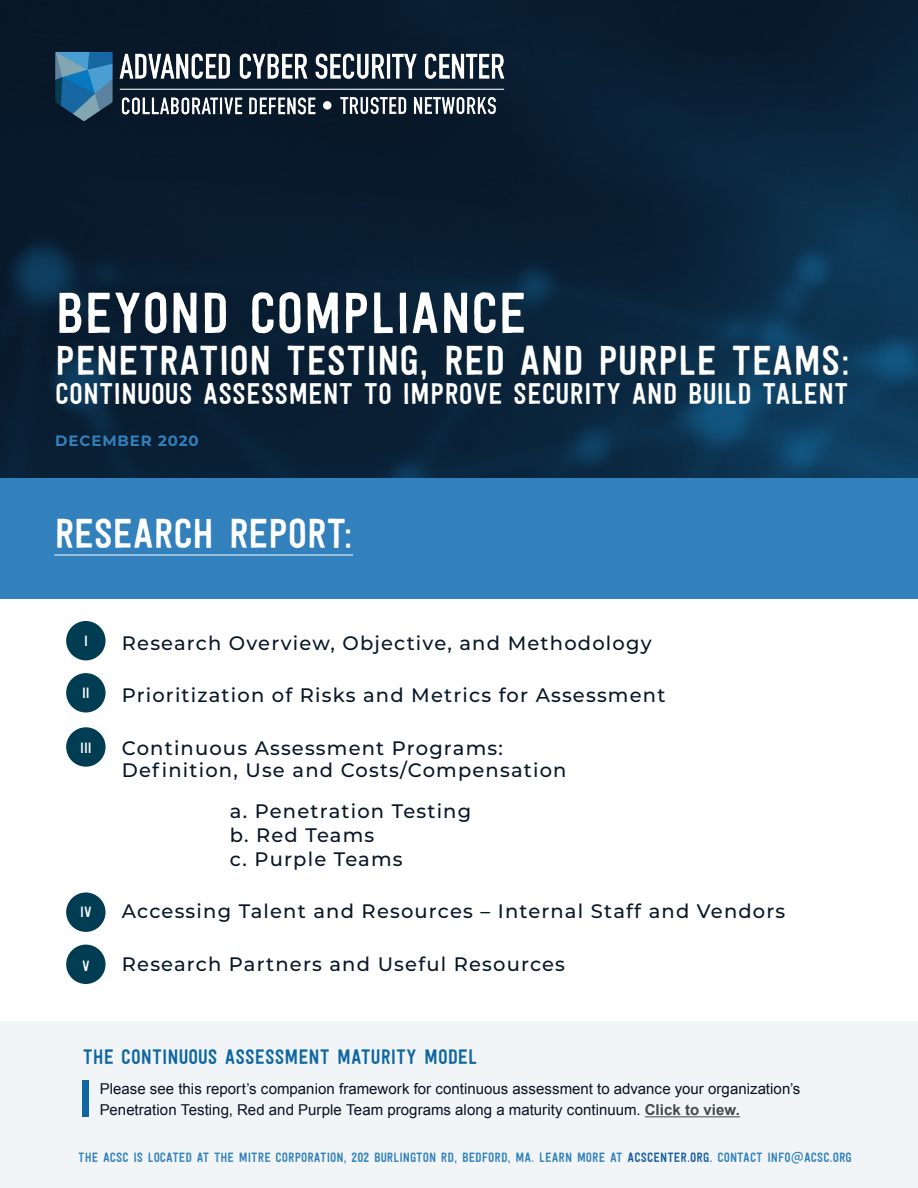
<style>
.page{position:relative;width:918px;height:1188px;background:#fff}
.page>*{position:absolute;margin:0;border:0;box-sizing:border-box;transform-origin:0 0}
.Content_24{font:58.5px "Festivo Letters No 19";color:#fff}
.Content_24-2{font:42px "Festivo Letters No 19";color:#fff}
.Content_24-3{font:30px "Festivo Letters No 19";color:#fff}
.Caption_Indent{font:21px "Festivo Letters No 19";color:#0f66a1}
.Content_24-4{font:500 19.5px "Montserrat";letter-spacing:.06em;color:#081728}
.Caption_Indent-2{font:15px/21px "Arial";letter-spacing:.005em;color:#071221}
.Content_24-5{font:700 15px "Montserrat";letter-spacing:.06em;color:#3381bc}
.t1{font:15px "Festivo Letters No 19";color:#fff}
.Caption_Indent-3{font:13.5px "Festivo Letters No 19";color:#3381bc}
.s1{font-weight:700;color:#42494e}
.s2{color:#175d9e}
</style>
<div class="page">
<div style="left:0;top:1022px;width:918px;height:166px;background:#f1f5f7"></div>
<hr style="left:645px;top:1116px;width:95px;height:1px;background:#42494e">
<div style="left:82px;top:1080px;width:7px;height:36px;background:#0f66a1"></div>
<img style="left:0;top:0;width:918px;height:478px">
<img style="left:43px;top:41px;width:472px;height:89px">
<div style="left:0;top:478px;width:918px;height:120px;background:#3381bc"></div>
<hr style="left:54px;top:555px;width:299px;height:1px;background:#fff">
<div style="left:66px;top:621px;width:40px;height:39px;background:#003d52;border-radius:50%"></div>
<div style="left:66px;top:673px;width:40px;height:39px;background:#003d52;border-radius:50%"></div>
<div style="left:66px;top:727px;width:40px;height:40px;background:#003d52;border-radius:50%"></div>
<div style="left:66px;top:892px;width:40px;height:40px;background:#003d52;border-radius:50%"></div>
<div style="left:66px;top:945px;width:40px;height:39px;background:#003d52;border-radius:50%"></div>
<p class="Content_24" style="left:55px;top:278px;width:473px">BEYOND COMPLIANCE</p>
<p class="Content_24-2" style="left:55px;top:336px;width:797px">PENETRATION TESTING, RED AND PURPLE TEAMS:</p>
<p class="Content_24-3" style="left:55px;top:375px;width:795px">CONTINUOUS ASSESSMENT TO IMPROVE SECURITY AND BUILD TALENT</p>
<p class="Content_24-5" style="left:55px;top:430px;width:145px">DECEMBER 2020</p>
<h2 class="Content_24-2" style="left:54px;top:508px;width:300px">RESEARCH REPORT:</h2>
<h2 class="t1" style="left:84px;top:631px;width:5px">I</h2>
<h2 class="t1" style="left:82px;top:684px;width:9px">II</h2>
<h2 class="t1" style="left:80px;top:738px;width:13px">III</h2>
<h2 class="t1" style="left:80px;top:903px;width:13px">IV</h2>
<h2 class="t1" style="left:82px;top:957px;width:9px">V</h2>
<p class="Content_24-4" style="left:122px;top:629px;width:531px">Research Overview, Objective, and Methodology</p>
<p class="Content_24-4" style="left:122px;top:682px;width:545px">Prioritization of Risks and Metrics for Assessment</p>
<p class="Content_24-4" style="left:122px;top:734px;width:383px">Continuous Assessment Programs:</p>
<p class="Content_24-4" style="left:122px;top:757px;width:446px">Definition, Use and Costs/Compensation</p>
<p class="Content_24-4" style="left:230px;top:797px;width:243px">a. Penetration Testing</p>
<p class="Content_24-4" style="left:230px;top:821px;width:146px">b. Red Teams</p>
<p class="Content_24-4" style="left:230px;top:845px;width:174px">c. Purple Teams</p>
<p class="Content_24-4" style="left:122px;top:898px;width:665px">Accessing Talent and Resources – Internal Staff and Vendors</p>
<p class="Content_24-4" style="left:122px;top:950px;width:445px">Research Partners and Useful Resources</p>
<p class="Caption_Indent" style="left:83px;top:1044px;width:396px">THE CONTINUOUS ASSESSMENT MATURITY MODEL</p>
<p class="Caption_Indent-2" style="left:100px;top:1079px;width:702px">Please see this report’s companion framework for continuous assessment to advance your organization’s<br>Penetration Testing, Red and Purple Team programs along a maturity continuum. <span class="s1">Click to view.</span></p>
<p class="Caption_Indent-3" style="left:78px;top:1149px;width:775px">THE ACSC IS LOCATED AT THE MITRE CORPORATION, 202 BURLINGTON RD, BEDFORD, MA. LEARN MORE AT <span class="s2">ACSCENTER.ORG</span>. CONTACT INFO@ACSC.ORG</p>
</div>
